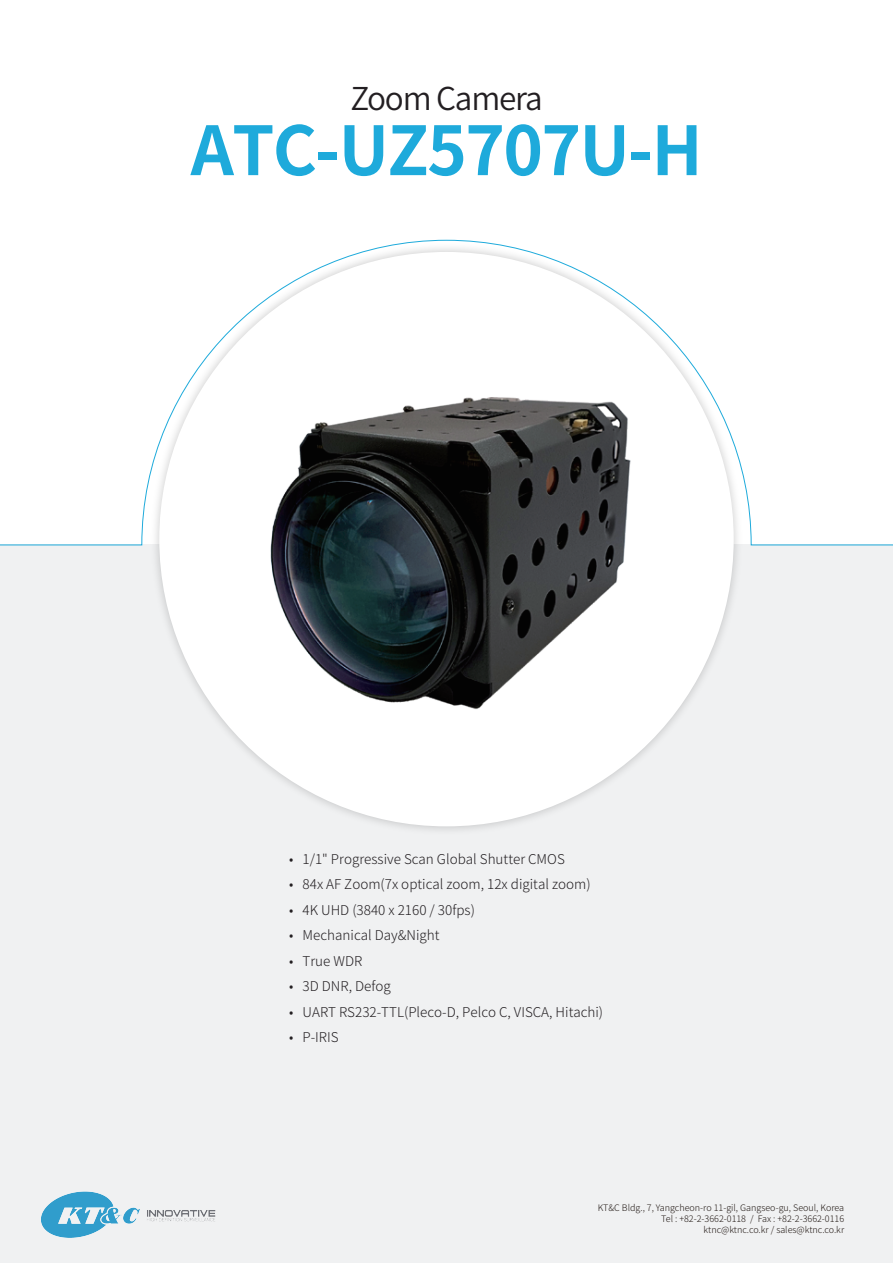
<style>
.page{position:relative;width:893px;height:1263px;background:#fff}
.page>*{position:absolute;margin:0;border:0;box-sizing:border-box;transform-origin:0 0}
.t1{font:700 67.5px "Noto Sans CJ Kkr";letter-spacing:-.025em;color:#1eaadb}
.t2{font:600 31.5px "Noto Sans CJ Kkr";letter-spacing:-.04em;color:#231f22}
.t3{font:300 13.5px "Noto Sans CJ Kkr";color:#231f22}
.t4{font:300 9px/10.8px "Noto Sans CJ Kkr";color:#211814;text-align:right}
</style>
<div class="page">
<div style="left:0;top:545px;width:893px;height:718px;background:#f0f1f2"></div>
<img style="left:156px;top:546px;width:582px;height:284px">
<div style="left:159px;top:252px;width:575px;height:574px;background:#fff;border-radius:50%"></div>
<img style="left:41px;top:1191px;width:175px;height:47px">
<svg style="left:0;top:239px;width:893px;height:307px"></svg>
<img style="left:188px;top:347px;width:517px;height:406px">
<h2 class="t2" style="left:350px;top:80px;width:194px">Zoom Camera</h2>
<h1 class="t1" style="left:191px;top:112px;width:513px">ATC-UZ5707U-H</h1>
<p class="t3" style="left:289px;top:851px;width:277px">• 1/1" Progressive Scan Global Shutter CMOS</p>
<p class="t3" style="left:289px;top:876px;width:303px">• 84x AF Zoom(7x optical zoom, 12x digital zoom)</p>
<p class="t3" style="left:289px;top:902px;width:187px">• 4K UHD (3840 x 2160 / 30fps)</p>
<p class="t3" style="left:289px;top:927px;width:152px">• Mechanical Day&amp;Night</p>
<p class="t3" style="left:289px;top:953px;width:75px">• True WDR</p>
<p class="t3" style="left:289px;top:978px;width:103px">• 3D DNR, Defog</p>
<p class="t3" style="left:289px;top:1004px;width:315px">• UART RS232-TTL(Pleco-D, Pelco C, VISCA, Hitachi)</p>
<p class="t3" style="left:289px;top:1029px;width:51px">• P-IRIS</p>
<p class="t4" style="left:598px;top:1202px;width:248px">KT&amp;C Bldg., 7, Yangcheon-ro 11-gil, Gangseo-gu, Seoul, Korea<br>Tel : +82-2-3662-0118 / Fax : +82-2-3662-0116 ktnc@ktnc.co.kr / sales@ktnc.co.kr</p>
</div>
